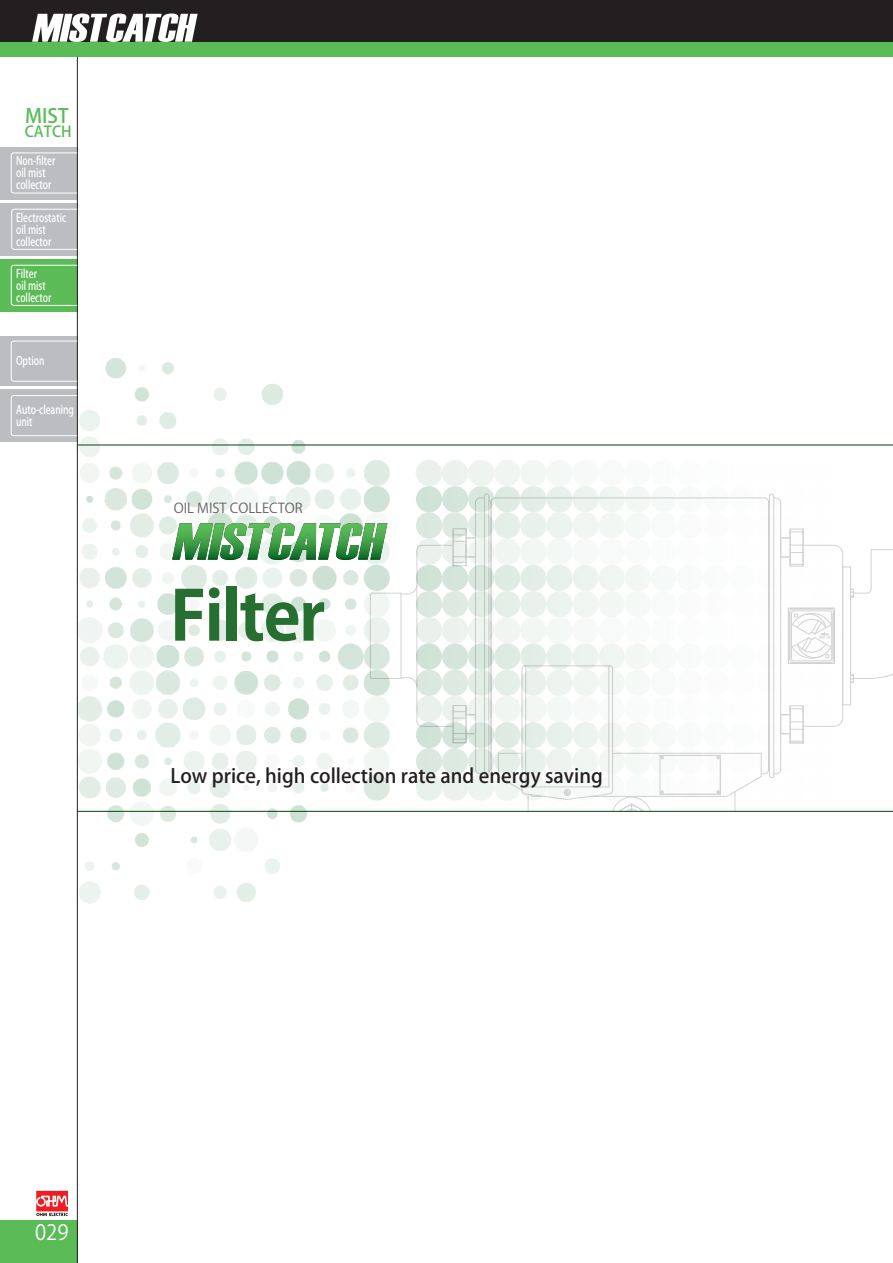
<style>
.page{position:relative;width:893px;height:1263px;background:#fff}
.page>*{position:absolute;margin:0;border:0;box-sizing:border-box;transform-origin:0 0}
.t1{font:700 67.5px "Koz Go Pr 6 N";letter-spacing:-.025em;color:#266f30}
.t2{font:21px "Helvetica Bold 90 ms RKSJ H";color:#fff;scale:.96 1}
.t3{font:500 19.5px "Koz Go Pr 6 N";color:#231f20}
.t4{font:500 19.5px "Koz Go Pr 6 N";color:#5abb57}
.t5{font:500 15px "Koz Go Pr 6 N";color:#5abb57}
.t6{font:13.5px "Helvetica Neue LT Std Bd 90 ms RKSJ H";color:#636366}
.t7{font:500 11.85px/12px "Koz Go Pr 6 N";color:#fff;scale:.76 1}
</style>
<div class="page">
<div style="left:0;top:389px;width:77px;height:53px;background:#bcbdc0"></div>
<div style="left:0;top:336px;width:77px;height:50px;background:#bcbdc0"></div>
<div style="left:0;top:259px;width:77px;height:52px;background:#5abb57"></div>
<div style="left:0;top:203px;width:77px;height:52px;background:#bcbdc0"></div>
<div style="left:0;top:147px;width:77px;height:52px;background:#bcbdc0"></div>
<img style="left:78px;top:358px;width:815px;height:546px">
<hr style="left:422px;top:726px;width:31px;height:1px;background:#231f20">
<hr style="left:416px;top:550px;width:1px;height:35px;background:#231f20">
<hr style="left:416px;top:686px;width:1px;height:35px;background:#231f20">
<hr style="left:416px;top:585px;width:1px;height:101px;background:#231f20">
<hr style="left:422px;top:545px;width:31px;height:1px;background:#231f20">
<hr style="left:484px;top:498px;width:1px;height:276px;background:#231f20">
<hr style="left:475px;top:734px;width:1px;height:35px;background:#231f20">
<hr style="left:475px;top:557px;width:1px;height:158px;background:#231f20">
<hr style="left:488px;top:496px;width:1px;height:279px;background:#231f20">
<hr style="left:475px;top:503px;width:1px;height:35px;background:#231f20">
<svg style="left:453px;top:705px;width:23px;height:38px"></svg>
<svg style="left:453px;top:528px;width:23px;height:38px"></svg>
<hr style="left:370px;top:595px;width:1px;height:82px;background:#231f20">
<hr style="left:400px;top:593px;width:1px;height:85px;background:#231f20">
<hr style="left:526px;top:665px;width:83px;height:1px;background:#231f20">
<hr style="left:608px;top:704px;width:1px;height:83px;background:#231f20">
<hr style="left:612px;top:669px;width:1px;height:122px;background:#231f20">
<hr style="left:525px;top:704px;width:1px;height:83px;background:#231f20">
<hr style="left:522px;top:669px;width:1px;height:122px;background:#231f20">
<hr style="left:613px;top:753px;width:148px;height:1px;background:#231f20">
<hr style="left:590px;top:796px;width:137px;height:1px;background:#231f20">
<hr style="left:660px;top:755px;width:60px;height:1px;background:#231f20">
<hr style="left:659px;top:755px;width:1px;height:39px;background:#231f20">
<hr style="left:660px;top:794px;width:60px;height:1px;background:#231f20">
<hr style="left:495px;top:497px;width:269px;height:1px;background:#231f20">
<hr style="left:490px;top:636px;width:1px;height:86px;background:#231f20">
<hr style="left:490px;top:727px;width:1px;height:41px;background:#231f20">
<hr style="left:490px;top:550px;width:1px;height:86px;background:#231f20">
<hr style="left:490px;top:504px;width:1px;height:41px;background:#231f20">
<hr style="left:768px;top:636px;width:1px;height:86px;background:#231f20">
<hr style="left:768px;top:727px;width:1px;height:41px;background:#231f20">
<hr style="left:768px;top:550px;width:1px;height:86px;background:#231f20">
<hr style="left:768px;top:504px;width:1px;height:41px;background:#231f20">
<hr style="left:769px;top:496px;width:1px;height:279px;background:#231f20">
<hr style="left:780px;top:734px;width:1px;height:35px;background:#231f20">
<hr style="left:780px;top:503px;width:1px;height:35px;background:#231f20">
<hr style="left:773px;top:498px;width:1px;height:276px;background:#231f20">
<svg style="left:416px;top:720px;width:7px;height:7px"></svg>
<svg style="left:416px;top:544px;width:7px;height:7px"></svg>
<svg style="left:369px;top:676px;width:49px;height:11px"></svg>
<svg style="left:369px;top:584px;width:49px;height:12px"></svg>
<svg style="left:608px;top:665px;width:6px;height:39px"></svg>
<svg style="left:521px;top:665px;width:5px;height:39px"></svg>
<svg style="left:474px;top:493px;width:22px;height:12px"></svg>
<svg style="left:763px;top:493px;width:19px;height:12px"></svg>
<svg style="left:474px;top:753px;width:177px;height:58px"></svg>
<div style="left:564px;top:789px;width:7px;height:7px;border:1px solid #231f20;border-radius:50%"></div>
<svg style="left:717px;top:753px;width:65px;height:58px"></svg>
<svg style="left:660px;top:756px;width:4px;height:3px"></svg>
<svg style="left:660px;top:790px;width:4px;height:4px"></svg>
<svg style="left:780px;top:528px;width:113px;height:216px"></svg>
<hr style="left:77px;top:445px;width:816px;height:1px;background:#01460e">
<hr style="left:77px;top:811px;width:816px;height:1px;background:#01460e">
<div style="left:0;top:1220px;width:77px;height:43px;background:#5abb57"></div>
<svg style="left:36px;top:1191px;width:32px;height:25px"></svg>
<div style="left:0;top:0;width:893px;height:42px;background:#231f20"></div>
<div style="left:0;top:42px;width:893px;height:15px;background:#5abb57"></div>
<hr style="left:77px;top:57px;width:1px;height:1206px;background:#231f20">
<svg style="left:32px;top:14px;width:166px;height:28px"></svg>
<svg style="left:172px;top:523px;width:215px;height:37px"></svg>
<svg style="left:10px;top:340px;width:68px;height:42px"></svg>
<svg style="left:11px;top:264px;width:67px;height:42px"></svg>
<svg style="left:11px;top:395px;width:67px;height:41px"></svg>
<svg style="left:11px;top:152px;width:67px;height:42px"></svg>
<svg style="left:11px;top:208px;width:67px;height:42px"></svg>
<h3 class="t4" style="left:25px;top:105px;width:45px">MIST</h3>
<p class="t5" style="left:25px;top:123px;width:48px">CATCH</p>
<p class="t7" style="left:16px;top:154px;width:53px">Non-filter oil mist collector</p>
<p class="t7" style="left:16px;top:211px;width:68px">Electrostatic oil mist collector</p>
<p class="t7" style="left:16px;top:268px;width:48px">Filter<br>oil mist collector</p>
<p class="t7" style="left:16px;top:355px;width:39px">Option</p>
<p class="t7" style="left:16px;top:403px;width:78px">Auto-cleaning unit</p>
<p class="t6" style="left:174px;top:500px;width:130px">OIL MIST COLLECTOR</p>
<h1 class="t1" style="left:170px;top:578px;width:156px">Filter</h1>
<h3 class="t3" style="left:170px;top:765px;width:434px">Low price, high collection rate and energy saving</h3>
<h2 class="t2" style="left:35px;top:1220px;width:36px">029</h2>
</div>
